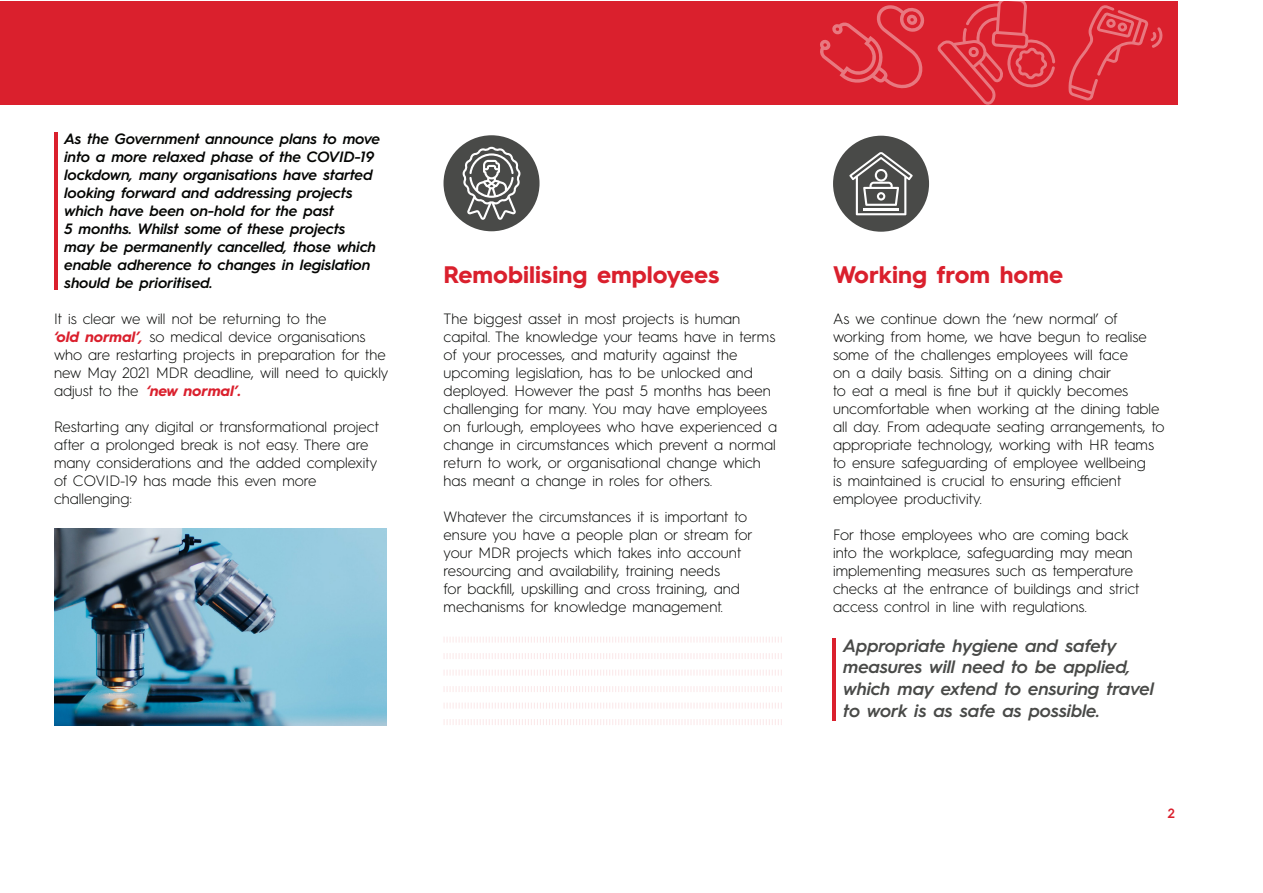
<style>
.page{position:relative;width:1263px;height:893px;background:#fff}
.page>*{position:absolute;margin:0;border:0;box-sizing:border-box;transform-origin:0 0}
.t1{font:700 24px "Hurme Geometric Sans 3";color:#da202d}
.t2{font:italic 600 18px/21.6px "Hurme Geometric Sans 3";color:#494a48}
.t3{font:300 15px/18px "Hurme Geometric Sans 3";color:#040503}
.t4{font:italic 600 15px/18px "Hurme Geometric Sans 3";color:#040503}
.t5{font:600 13.5px "Hurme Geometric Sans 3";color:#da202d}
.s1{font-weight:700;font-style:italic;color:#da202d}
</style>
<div class="page">
<hr style="left:54px;top:133px;width:3px;height:157px;background:#da202d">
<img style="left:54px;top:529px;width:333px;height:196px">
<div style="left:443px;top:135px;width:96px;height:96px;background:#494a48;border-radius:50%"></div>
<div style="left:833px;top:136px;width:96px;height:96px;background:#494a48;border-radius:50%"></div>
<svg style="left:462px;top:146px;width:59px;height:74px"></svg>
<hr style="left:833px;top:638px;width:3px;height:83px;background:#da202d">
<svg style="left:849px;top:152px;width:64px;height:63px"></svg>
<svg style="left:443px;top:686px;width:339px;height:6px"></svg>
<svg style="left:443px;top:670px;width:339px;height:6px"></svg>
<svg style="left:443px;top:653px;width:339px;height:6px"></svg>
<svg style="left:443px;top:637px;width:339px;height:6px"></svg>
<svg style="left:444px;top:719px;width:338px;height:6px"></svg>
<svg style="left:444px;top:703px;width:338px;height:6px"></svg>
<div style="left:0;top:1px;width:1177px;height:103px;background:#da202d"></div>
<svg style="left:820px;top:5px;width:105px;height:84px"></svg>
<svg style="left:937px;top:1px;width:118px;height:104px"></svg>
<svg style="left:1068px;top:5px;width:95px;height:96px"></svg>
<p class="t4" style="left:65px;top:129px;width:317px">As the Government announce plans to move into a more relaxed phase of the COVID-19 lockdown, many organisations have started looking forward and addressing projects which have been on-hold for the past</p>
<p class="t4" style="left:65px;top:219px;width:313px">5 months. Whilst some of these projects may be permanently cancelled, those which enable adherence to changes in legislation should be prioritised.</p>
<p class="t3" style="left:54px;top:309px;width:274px">It is clear we will not be returning to the</p>
<p class="t3" style="left:54px;top:327px;width:336px"><span class="s1">‘old normal’,</span> so medical device organisations who are restarting projects in preparation for the new May 2021 MDR deadline, will need to quickly adjust to the <span class="s1">‘new normal’.</span></p>
<p class="t3" style="left:54px;top:417px;width:327px">Restarting any digital or transformational project after a prolonged break is not easy. There are many considerations and the added complexity of COVID-19 has made this even more challenging:</p>
<p class="t1" style="left:443px;top:258px;width:277px">Remobilising employees</p>
<p class="t1" style="left:833px;top:258px;width:231px">Working from home</p>
<p class="t3" style="left:444px;top:309px;width:335px">The biggest asset in most projects is human capital. The knowledge your teams have in terms of your processes, and maturity against the upcoming legislation, has to be unlocked and deployed. However the past 5 months has been challenging for many. You may have employees on furlough, employees who have experienced a change in circumstances which prevent a normal return to work, or organisational change which has meant a change in roles for others.</p>
<p class="t3" style="left:444px;top:507px;width:311px">Whatever the circumstances it is important to ensure you have a people plan or stream for your MDR projects which takes into account resourcing and availability, training needs<br>for backfill, upskilling and cross training, and mechanisms for knowledge management.</p>
<p class="t3" style="left:833px;top:309px;width:333px">As we continue down the ‘new normal’ of working from home, we have begun to realise some of the challenges employees will face<br>on a daily basis. Sitting on a dining chair<br>to eat a meal is fine but it quickly becomes uncomfortable when working at the dining table all day. From adequate seating arrangements, to appropriate technology, working with HR teams to ensure safeguarding of employee wellbeing<br>is maintained is crucial to ensuring efficient employee productivity.</p>
<p class="t3" style="left:833px;top:525px;width:308px">For those employees who are coming back into the workplace, safeguarding may mean implementing measures such as temperature checks at the entrance of buildings and strict access control in line with regulations.</p>
<p class="t2" style="left:844px;top:633px;width:312px">Appropriate hygiene and safety measures will need to be applied, which may extend to ensuring travel to work is as safe as possible.</p>
<p class="t5" style="left:1168px;top:804px;width:9px">2</p>
</div>
